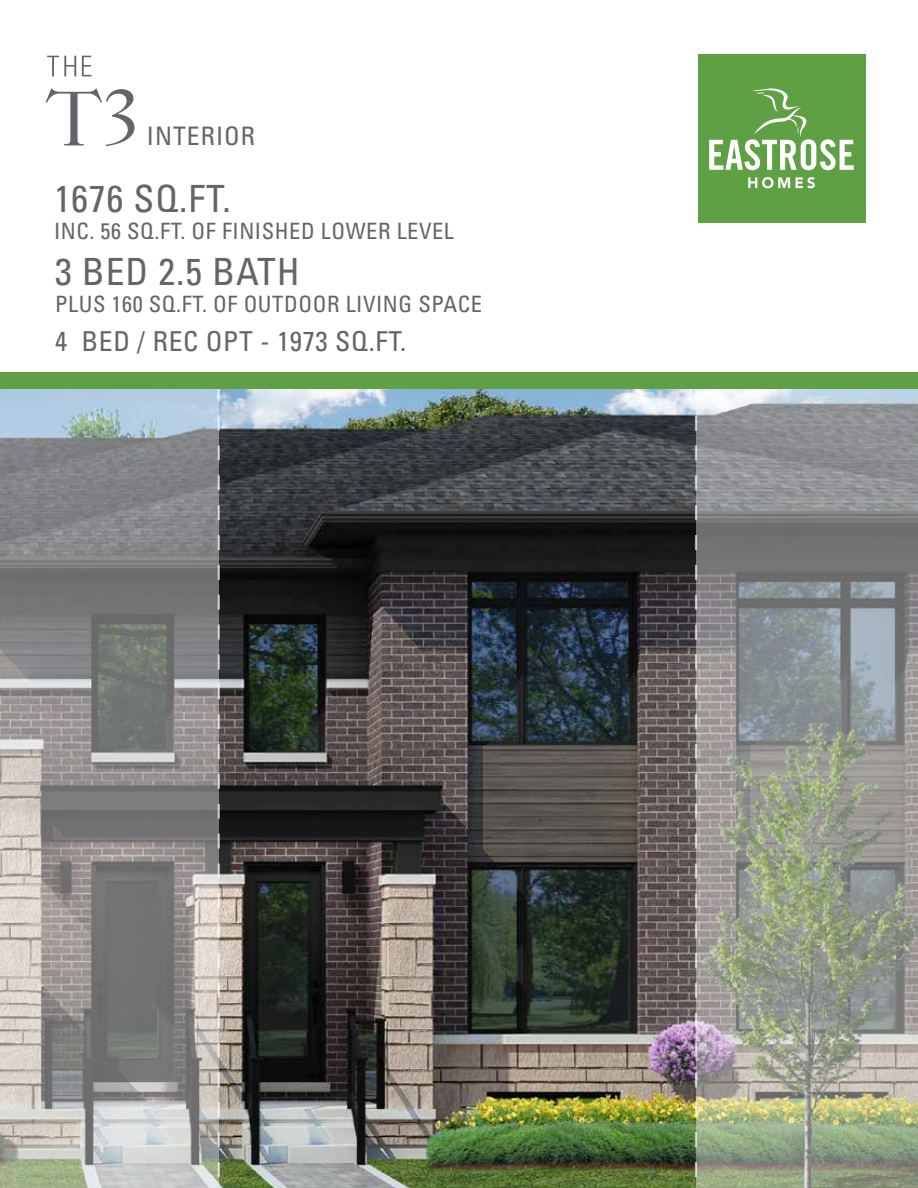
<style>
.page{position:relative;width:918px;height:1188px;background:#fff}
.page>*{position:absolute;margin:0;border:0;box-sizing:border-box;transform-origin:0 0}
.t1{font:82.5px "Adallyn Demo";color:#63656a}
.t2{font:condensed 37.5px "Univers LT Std";letter-spacing:.025em;color:#63656a}
.t3{font:condensed 27.45px "Univers LT Std";letter-spacing:.025em;color:#63656a}
.t4{font:condensed 25.5px "Univers LT Std";letter-spacing:.04em;color:#63656a}
.t5{font:condensed 22.5px "Univers LT Std";letter-spacing:.025em;color:#63656a}
</style>
<div class="page">
<div style="left:698px;top:54px;width:167px;height:169px;background:#5fa044"></div>
<svg style="left:748px;top:177px;width:42px;height:11px"></svg>
<svg style="left:796px;top:177px;width:19px;height:11px"></svg>
<svg style="left:709px;top:88px;width:145px;height:82px"></svg>
<svg style="left:46px;top:89px;width:56px;height:56px"></svg>
<svg style="left:47px;top:56px;width:44px;height:20px"></svg>
<img style="left:220px;top:389px;width:475px;height:799px">
<svg style="left:697px;top:389px;width:221px;height:799px;background:#959990"></svg>
<svg style="left:695px;top:389px;width:2px;height:799px;background:#a7a5a3"></svg>
<svg style="left:0;top:389px;width:218px;height:799px;background:#959696"></svg>
<svg style="left:218px;top:389px;width:2px;height:799px;background:#a9a8a6"></svg>
<div style="left:0;top:372px;width:918px;height:17px;background:#5fa044"></div>
<h1 class="t1" style="left:102px;top:70px;width:39px">3</h1>
<p class="t4" style="left:147px;top:120px;width:110px">INTERIOR</p>
<h2 class="t2" style="left:54px;top:175px;width:178px">1676 SQ.FT.</h2>
<p class="t5" style="left:54px;top:217px;width:401px">INC. 56 SQ.FT. OF FINISHED LOWER LEVEL</p>
<h2 class="t2" style="left:55px;top:248px;width:246px">3 BED 2.5 BATH</h2>
<p class="t5" style="left:55px;top:290px;width:428px">PLUS 160 SQ.FT. OF OUTDOOR LIVING SPACE</p>
<p class="t3" style="left:55px;top:324px;width:353px">4 BED / REC OPT - 1973 SQ.FT.</p>
</div>
